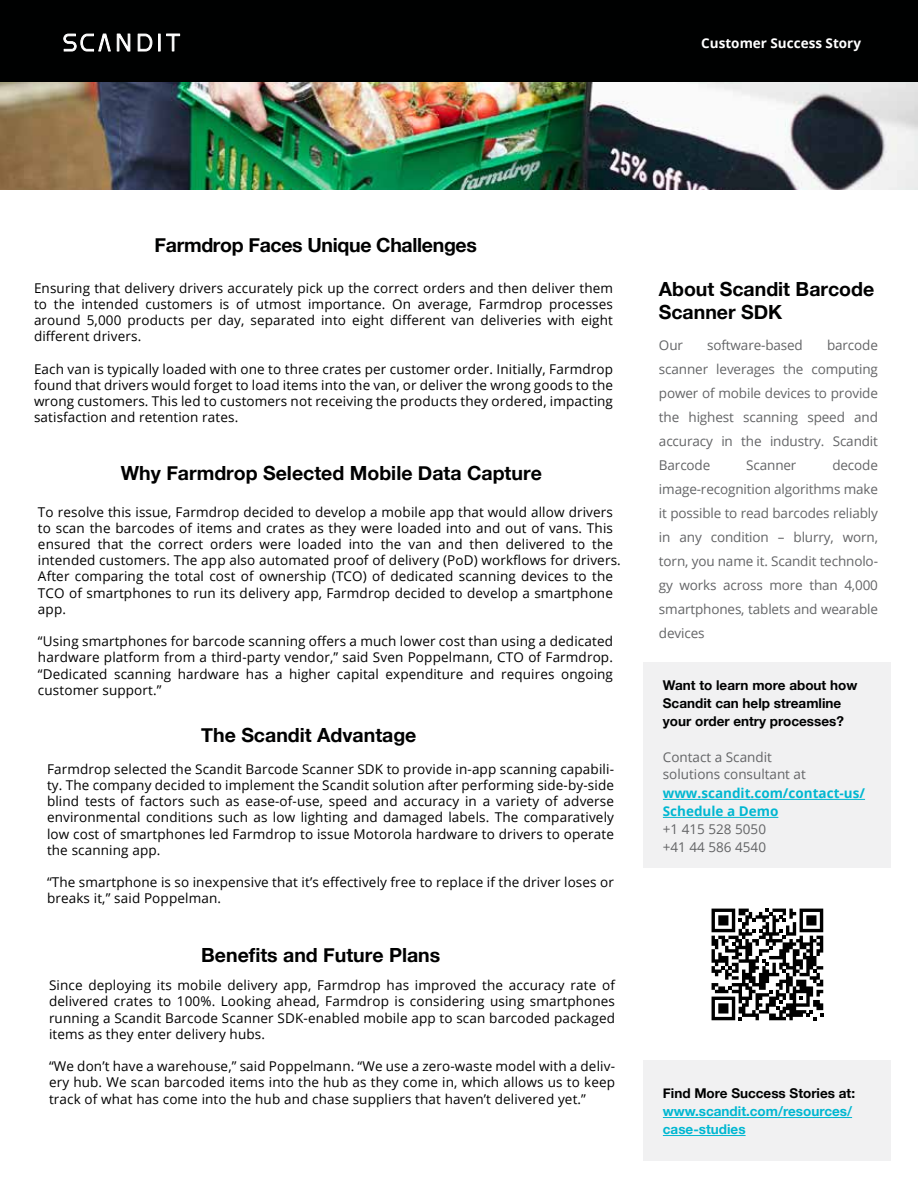
<style>
.page{position:relative;width:918px;height:1188px;background:#fff}
.page>*{position:absolute;margin:0;border:0;box-sizing:border-box;transform-origin:0 0}
.t1{font:700 19.5px/23.4px "Helvetica Neue";color:#000101}
.t2{font:13.5px/16.2px "Open Sans";letter-spacing:.01em;color:#000;text-align:justify}
.t3{font:13.5px/24px "Open Sans";letter-spacing:-.01em;color:#636466}
.t4{font:700 13.5px/18px "Helvetica Neue";color:#000101}
.t5{font:700 13.5px/18px "Open Sans";color:#00b7d1}
.t6{font:700 13.5px/18px "Helvetica Neue";color:#00b7d1}
.t7{font:700 13.5px "Open Sans";color:#fff}
</style>
<div class="page">
<div style="left:0;top:0;width:918px;height:85px;background:#000101"></div>
<svg style="left:138px;top:34px;width:14px;height:17px"></svg>
<svg style="left:117px;top:34px;width:13px;height:18px"></svg>
<svg style="left:158px;top:34px;width:22px;height:17px"></svg>
<svg style="left:63px;top:34px;width:48px;height:18px"></svg>
<div style="left:644px;top:1060px;width:247px;height:101px;background:#f1f1f2"></div>
<hr style="left:663px;top:1117px;width:189px;height:1px;background:#00b7d1">
<hr style="left:663px;top:1135px;width:83px;height:1px;background:#00b7d1">
<div style="left:644px;top:662px;width:247px;height:206px;background:#f1f1f2"></div>
<hr style="left:663px;top:799px;width:202px;height:1px;background:#00b7d1">
<hr style="left:663px;top:817px;width:115px;height:1px;background:#00b7d1">
<svg style="left:712px;top:909px;width:111px;height:111px"></svg>
<img style="left:0;top:82px;width:918px;height:108px">
<p class="t7" style="left:701px;top:34px;width:161px">Customer Success Story</p>
<h1 class="t1" style="left:155px;top:234px;width:324px">Farmdrop Faces Unique Challenges</h1>
<p class="t2" style="left:34px;top:279px;width:581px">Ensuring that delivery drivers accurately pick up the correct orders and then deliver them to the intended customers is of utmost importance. On average, Farmdrop processes around 5,000 products per day, separated into eight different van deliveries with eight different drivers.</p>
<p class="t2" style="left:34px;top:360px;width:581px">Each van is typically loaded with one to three crates per customer order. Initially, Farmdrop found that drivers would forget to load items into the van, or deliver the wrong goods to the wrong customers. This led to customers not receiving the products they ordered, impacting satisfaction and retention rates.</p>
<h1 class="t1" style="left:121px;top:462px;width:423px">Why Farmdrop Selected Mobile Data Capture</h1>
<p class="t2" style="left:38px;top:503px;width:584px;text-align:left">To resolve this issue, Farmdrop decided to develop a mobile app that would allow drivers to scan the barcodes of items and crates as they were loaded into and out of vans. This ensured that the correct orders were loaded into the van and then delivered to the intended customers. The app also automated proof of delivery (PoD) workflows for drivers.<br>After comparing the total cost of ownership (TCO) of dedicated scanning devices to the TCO of smartphones to run its delivery app, Farmdrop decided to develop a smartphone app.</p>
<p class="t2" style="left:38px;top:633px;width:577px">“Using smartphones for barcode scanning offers a much lower cost than using a dedicated hardware platform from a third-party vendor,” said Sven Poppelmann, CTO of Farmdrop. “Dedicated scanning hardware has a higher capital expenditure and requires ongoing customer support.”</p>
<h1 class="t1" style="left:201px;top:724px;width:217px">The Scandit Advantage</h1>
<p class="t2" style="left:47px;top:760px;width:569px">Farmdrop selected the Scandit Barcode Scanner SDK to provide in-app scanning capabili&shy;ty. The company decided to implement the Scandit solution after performing side-by-side blind tests of factors such as ease-of-use, speed and accuracy in a variety of adverse environmental conditions such as low lighting and damaged labels. The comparatively low cost of smartphones led Farmdrop to issue Motorola hardware to drivers to operate the scanning app.</p>
<p class="t2" style="left:47px;top:874px;width:568px">“The smartphone is so inexpensive that it’s effectively free to replace if the driver loses or breaks it,” said Poppelman.</p>
<h1 class="t1" style="left:201px;top:944px;width:241px">Benefits and Future Plans</h1>
<p class="t2" style="left:49px;top:977px;width:568px">Since deploying its mobile delivery app, Farmdrop has improved the accuracy rate of delivered crates to 100%. Looking ahead, Farmdrop is considering using smartphones running a Scandit Barcode Scanner SDK-enabled mobile app to scan barcoded packaged items as they enter delivery hubs.</p>
<p class="t2" style="left:49px;top:1058px;width:568px">“We don’t have a warehouse,” said Poppelmann. “We use a zero-waste model with a deliv&shy;ery hub. We scan barcoded items into the hub as they come in, which allows us to keep track of what has come into the hub and chase suppliers that haven’t delivered yet.”</p>
<h1 class="t1" style="left:659px;top:278px;width:217px">About Scandit Barcode<br>Scanner SDK</h1>
<p class="t3" style="left:659px;top:333px;width:26px">Our</p>
<p class="t3" style="left:707px;top:333px;width:97px">software-based</p>
<p class="t3" style="left:659px;top:333px;width:221px;text-align:justify;text-indent:168px">barcode scanner leverages the computing power of mobile devices to provide the highest scanning speed and accuracy in the industry. Scandit Barcode</p>
<p class="t3" style="left:659px;top:453px;width:221px;text-align:justify;text-indent:173px">decode image-recognition algorithms make it possible to read barcodes reliably in any condition – blurry, worn, torn, you name it. Scandit technolo&shy;gy works across more than 4,000 smartphones, tablets and wearable devices</p>
<p class="t3" style="left:746px;top:453px;width:52px">Scanner</p>
<p class="t4" style="left:663px;top:677px;width:196px">Want to learn more about how<br>Scandit can help streamline your order entry processes?</p>
<p class="t3" style="left:663px;top:749px;width:144px;line-height:16.2px">Contact a Scandit solutions consultant at</p>
<p class="t5" style="left:663px;top:784px;width:204px">www.scandit.com/contact-us/<br>Schedule a Demo</p>
<p class="t3" style="left:663px;top:820px;width:105px;line-height:18px">+1 415 528 5050 +41 44 586 4540</p>
<p class="t4" style="left:663px;top:1085px;width:194px">Find More Success Stories at:</p>
<p class="t6" style="left:663px;top:1103px;width:191px">www.scandit.com/resources/ case-studies</p>
</div>
